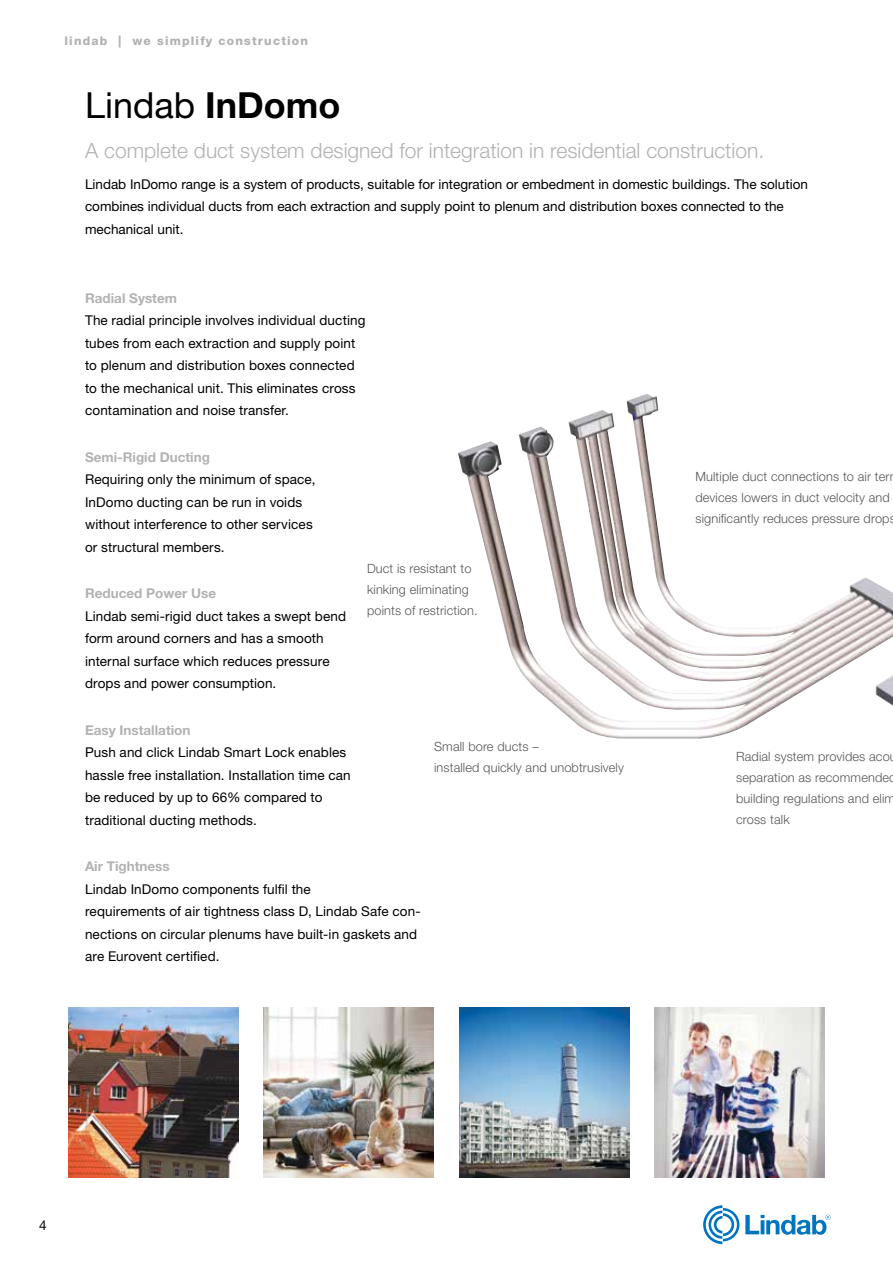
<style>
.page{position:relative;width:893px;height:1263px;background:#fff}
.page>*{position:absolute;margin:0;border:0;box-sizing:border-box;transform-origin:0 0}
.t1{font:36px "Helvetica Neue LT Pro";color:#000}
.t2{font:300 21px "Helvetica Neue LT Pro";color:#b3b2b2}
.t3{font:13.5px/22.5px "Helvetica Neue LT Pro";letter-spacing:.01em;color:#000}
.t4{font:700 13.5px "Helvetica Neue LT Pro";color:#b3b2b2}
.t5{font:300 12.75px/21px "Helvetica Neue LT Pro";letter-spacing:.01em;color:#575756}
.t6{font:800 12px "Helvetica Neue LT Pro";letter-spacing:.1em;color:#b3b2b2}
.s1{font-weight:700}
</style>
<div class="page">
<svg style="left:745px;top:1215px;width:86px;height:20px"></svg>
<svg style="left:703px;top:1205px;width:36px;height:39px"></svg>
<img style="left:458px;top:394px;width:435px;height:344px">
<img style="left:655px;top:1007px;width:170px;height:171px">
<img style="left:264px;top:1007px;width:170px;height:171px">
<img style="left:459px;top:1007px;width:170px;height:171px">
<img style="left:68px;top:1007px;width:170px;height:171px">
<p class="t6" style="left:65px;top:33px;width:245px">lindab | we simplify construction</p>
<h1 class="t1" style="left:85px;top:83px;width:257px">Lindab <span class="s1">InDomo</span></h1>
<h2 class="t2" style="left:85px;top:138px;width:681px">A complete duct system designed for integration in residential construction.</h2>
<p class="t3" style="left:85px;top:173px;width:724px">Lindab InDomo range is a system of products, suitable for integration or embedment in domestic buildings. The solution combines individual ducts from each extraction and supply point to plenum and distribution boxes connected to the mechanical unit.</p>
<p class="t4" style="left:85px;top:289px;width:93px">Radial System</p>
<p class="t3" style="left:85px;top:309px;width:282px">The radial principle involves individual ducting tubes from each extraction and supply point to plenum and distribution boxes connected to the mechanical unit. This eliminates cross contamination and noise transfer.</p>
<p class="t4" style="left:85px;top:448px;width:126px">Semi-Rigid Ducting</p>
<p class="t3" style="left:85px;top:468px;width:232px">Requiring only the minimum of space, InDomo ducting can be run in voids without interference to other services or structural members.</p>
<p class="t4" style="left:85px;top:585px;width:133px">Reduced Power Use</p>
<p class="t3" style="left:85px;top:604px;width:263px">Lindab semi-rigid duct takes a swept bend form around corners and has a smooth internal surface which reduces pressure drops and power consumption.</p>
<p class="t4" style="left:85px;top:722px;width:107px">Easy Installation</p>
<p class="t3" style="left:85px;top:741px;width:267px">Push and click Lindab Smart Lock enables hassle free installation. Installation time can be reduced by up to 66% compared to traditional ducting methods.</p>
<p class="t4" style="left:85px;top:858px;width:86px">Air Tightness</p>
<p class="t3" style="left:85px;top:877px;width:337px">Lindab InDomo components fulfil the<br>requirements of air tightness class D, Lindab Safe con&shy;nections on circular plenums have built-in gaskets and are Eurovent certified.</p>
<p class="t5" style="left:367px;top:557px;width:112px">Duct is resistant to kinking eliminating points of restriction.</p>
<p class="t5" style="left:434px;top:736px;width:191px">Small bore ducts –<br>installed quickly and unobtrusively</p>
<p class="t5" style="left:695px;top:466px;width:202px">Multiple duct connections to air ter devices lowers in duct velocity and significantly reduces pressure drops</p>
<p class="t5" style="left:736px;top:745px;width:162px">Radial system provides aco separation as recommended building regulations and elim cross talk</p>
<p class="t3" style="left:39px;top:1214px;width:9px">4</p>
</div>
